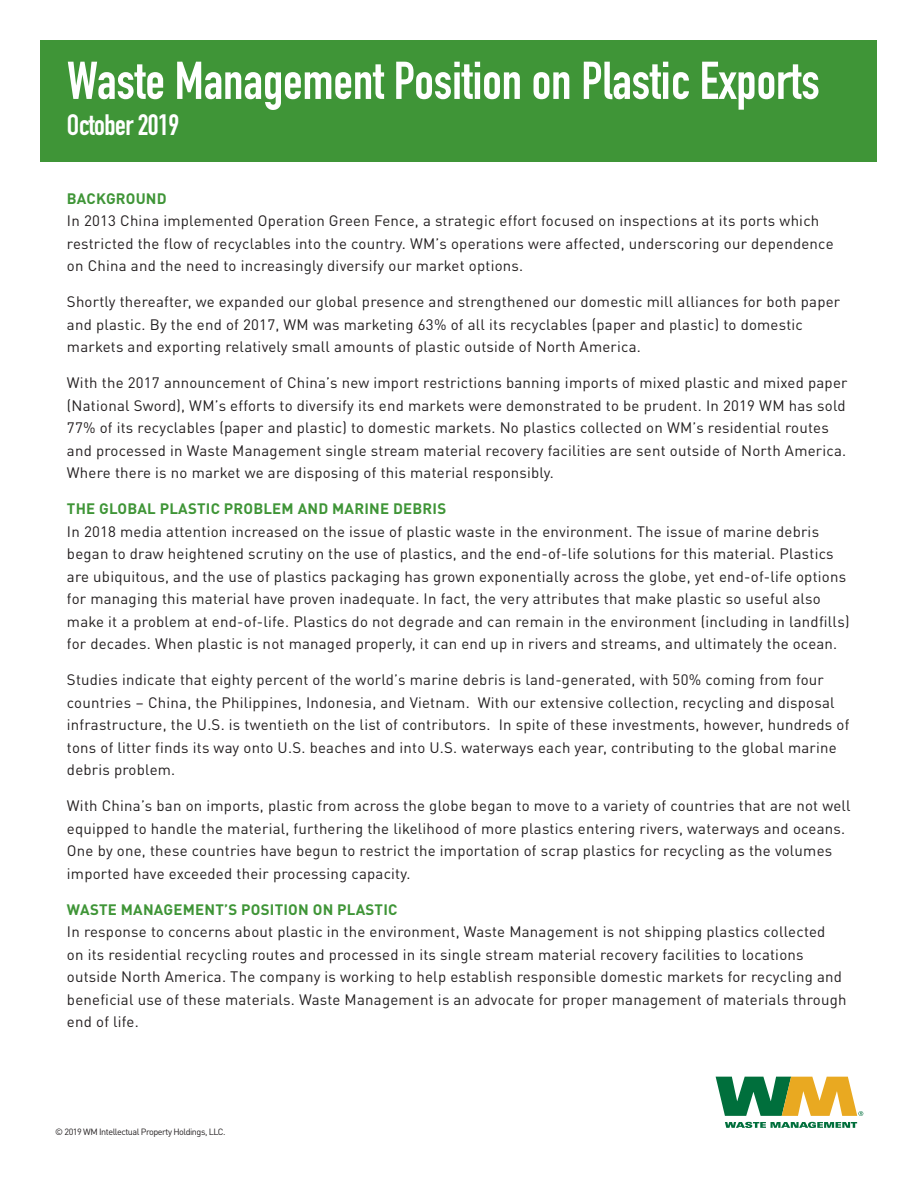
<style>
.page{position:relative;width:918px;height:1188px;background:#fff}
.page>*{position:absolute;margin:0;border:0;box-sizing:border-box;transform-origin:0 0}
.t1{font:700 52.35px "DIN Condensed";color:#fff}
.t2{font:700 29.1px "DIN Condensed";letter-spacing:-.02em;color:#fff}
.t3{font:15px/22.5px "DINOT";letter-spacing:.015em;color:#231f20}
.t4{font:700 15px "DINOT";letter-spacing:.015em;color:#3f9537}
.t5{font:9px "DINOT";letter-spacing:-.05em;color:#231f20}
</style>
<div class="page">
<svg style="left:725px;top:1122px;width:132px;height:6px"></svg>
<svg style="left:716px;top:1077px;width:147px;height:39px"></svg>
<div style="left:40px;top:40px;width:838px;height:122px;background:#3f9537"></div>
<h1 class="t1" style="left:67px;top:45px;width:754px">Waste Management Position on Plastic Exports</h1>
<h2 class="t2" style="left:67px;top:105px;width:114px">October 2019</h2>
<p class="t4" style="left:67px;top:187px;width:101px">BACKGROUND</p>
<p class="t3" style="left:67px;top:208px;width:768px">In 2013 China implemented Operation Green Fence, a strategic effort focused on inspections at its ports which restricted the flow of recyclables into the country. WM’s operations were affected, underscoring our dependence on China and the need to increasingly diversify our market options.</p>
<p class="t3" style="left:67px;top:289px;width:775px">Shortly thereafter, we expanded our global presence and strengthened our domestic mill alliances for both paper and plastic. By the end of 2017, WM was marketing 63% of all its recyclables (paper and plastic) to domestic markets and exporting relatively small amounts of plastic outside of North America.</p>
<p class="t3" style="left:67px;top:370px;width:782px">With the 2017 announcement of China’s new import restrictions banning imports of mixed plastic and mixed paper (National Sword), WM’s efforts to diversify its end markets were demonstrated to be prudent. In 2019 WM has sold 77% of its recyclables (paper and plastic) to domestic markets. No plastics collected on WM’s residential routes and processed in Waste Management single stream material recovery facilities are sent outside of North America.<br>Where there is no market we are disposing of this material responsibly.</p>
<p class="t4" style="left:67px;top:497px;width:381px">THE GLOBAL PLASTIC PROBLEM AND MARINE DEBRIS</p>
<p class="t3" style="left:67px;top:519px;width:784px">In 2018 media attention increased on the issue of plastic waste in the environment. The issue of marine debris began to draw heightened scrutiny on the use of plastics, and the end-of-life solutions for this material. Plastics are ubiquitous, and the use of plastics packaging has grown exponentially across the globe, yet end-of-life options for managing this material have proven inadequate. In fact, the very attributes that make plastic so useful also make it a problem at end-of-life. Plastics do not degrade and can remain in the environment (including in landfills) for decades. When plastic is not managed properly, it can end up in rivers and streams, and ultimately the ocean.</p>
<p class="t3" style="left:67px;top:667px;width:784px">Studies indicate that eighty percent of the world’s marine debris is land-generated, with 50% coming from four countries – China, the Philippines, Indonesia, and Vietnam. With our extensive collection, recycling and disposal infrastructure, the U.S. is twentieth on the list of contributors. In spite of these investments, however, hundreds of tons of litter finds its way onto U.S. beaches and into U.S. waterways each year, contributing to the global marine debris problem.</p>
<p class="t3" style="left:67px;top:793px;width:785px">With China’s ban on imports, plastic from across the globe began to move to a variety of countries that are not well equipped to handle the material, furthering the likelihood of more plastics entering rivers, waterways and oceans.<br>One by one, these countries have begun to restrict the importation of scrap plastics for recycling as the volumes imported have exceeded their processing capacity.</p>
<p class="t4" style="left:67px;top:898px;width:332px">WASTE MANAGEMENT’S POSITION ON PLASTIC</p>
<p class="t3" style="left:67px;top:919px;width:781px">In response to concerns about plastic in the environment, Waste Management is not shipping plastics collected<br>on its residential recycling routes and processed in its single stream material recovery facilities to locations outside North America. The company is working to help establish responsible domestic markets for recycling and beneficial use of these materials. Waste Management is an advocate for proper management of materials through end of life.</p>
<p class="t5" style="left:55px;top:1124px;width:172px">© 2019 WM Intellectual Property Holdings, LLC.</p>
</div>
